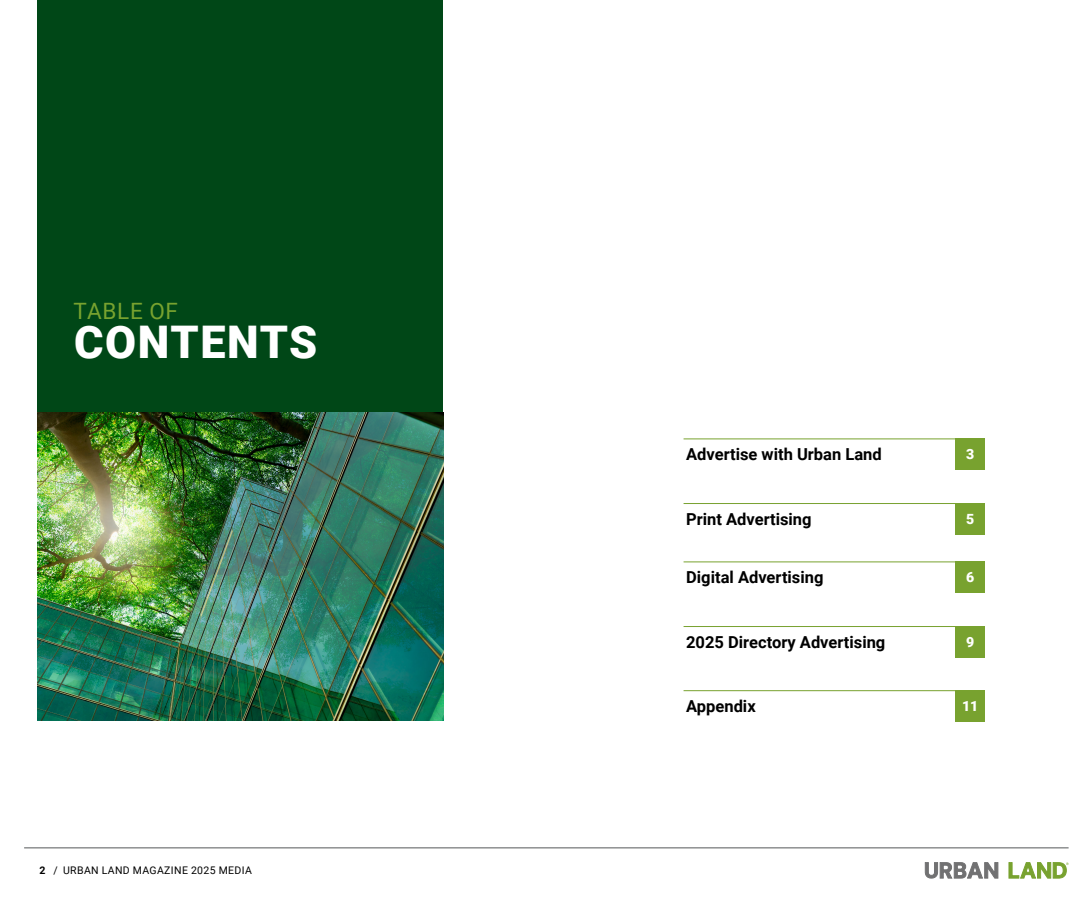
<style>
.page{position:relative;width:1088px;height:900px;background:#fff}
.page>*{position:absolute;margin:0;border:0;box-sizing:border-box;transform-origin:0 0}
.Headline{font:900 45px "Roboto";letter-spacing:.035em;color:#fff}
.Headline-2{font:22.5px "Roboto";letter-spacing:.035em;color:#78a22f}
.Body_Copy{font:700 16.5px "Roboto";color:#000}
.Body_Copy-2{font:900 14.1px "Roboto";color:#fff}
.t1{font:10.5px "Roboto";letter-spacing:.035em;color:#000}
.s1{font-weight:700}
</style>
<div class="page">
<hr style="left:24px;top:848px;width:1044px;height:1px;background:#545758">
<svg style="left:925px;top:862px;width:73px;height:16px"></svg>
<svg style="left:1008px;top:862px;width:60px;height:16px"></svg>
<div style="left:38px;top:0;width:405px;height:720px;background:#004717"></div>
<div style="left:955px;top:438px;width:30px;height:32px;background:#78a22f"></div>
<div style="left:955px;top:690px;width:30px;height:32px;background:#78a22f"></div>
<div style="left:955px;top:561px;width:30px;height:32px;background:#78a22f"></div>
<div style="left:955px;top:503px;width:30px;height:32px;background:#78a22f"></div>
<div style="left:955px;top:626px;width:30px;height:32px;background:#78a22f"></div>
<hr style="left:683px;top:438px;width:302px;height:1px;background:#78a22f">
<hr style="left:683px;top:690px;width:302px;height:1px;background:#78a22f">
<hr style="left:683px;top:561px;width:302px;height:1px;background:#78a22f">
<hr style="left:683px;top:503px;width:302px;height:1px;background:#78a22f">
<hr style="left:683px;top:626px;width:302px;height:1px;background:#78a22f">
<img style="left:38px;top:413px;width:405px;height:307px">
<p class="Headline-2" style="left:74px;top:295px;width:106px">TABLE OF</p>
<p class="Headline" style="left:74px;top:311px;width:245px">CONTENTS</p>
<p class="t1" style="left:39px;top:863px;width:214px"><span class="s1">2</span> / URBAN LAND MAGAZINE 2025 MEDIA</p>
<p class="Body_Copy" style="left:686px;top:443px;width:197px">Advertise with Urban Land</p>
<p class="Body_Copy-2" style="left:966px;top:445px;width:10px">3</p>
<p class="Body_Copy" style="left:686px;top:507px;width:127px">Print Advertising</p>
<p class="Body_Copy-2" style="left:966px;top:509px;width:10px">5</p>
<p class="Body_Copy" style="left:686px;top:566px;width:139px">Digital Advertising</p>
<p class="Body_Copy-2" style="left:966px;top:568px;width:10px">6</p>
<p class="Body_Copy" style="left:686px;top:630px;width:201px">2025 Directory Advertising</p>
<p class="Body_Copy-2" style="left:966px;top:632px;width:10px">9</p>
<p class="Body_Copy" style="left:686px;top:694px;width:71px">Appendix</p>
<p class="Body_Copy-2" style="left:962px;top:696px;width:18px">11</p>
</div>
